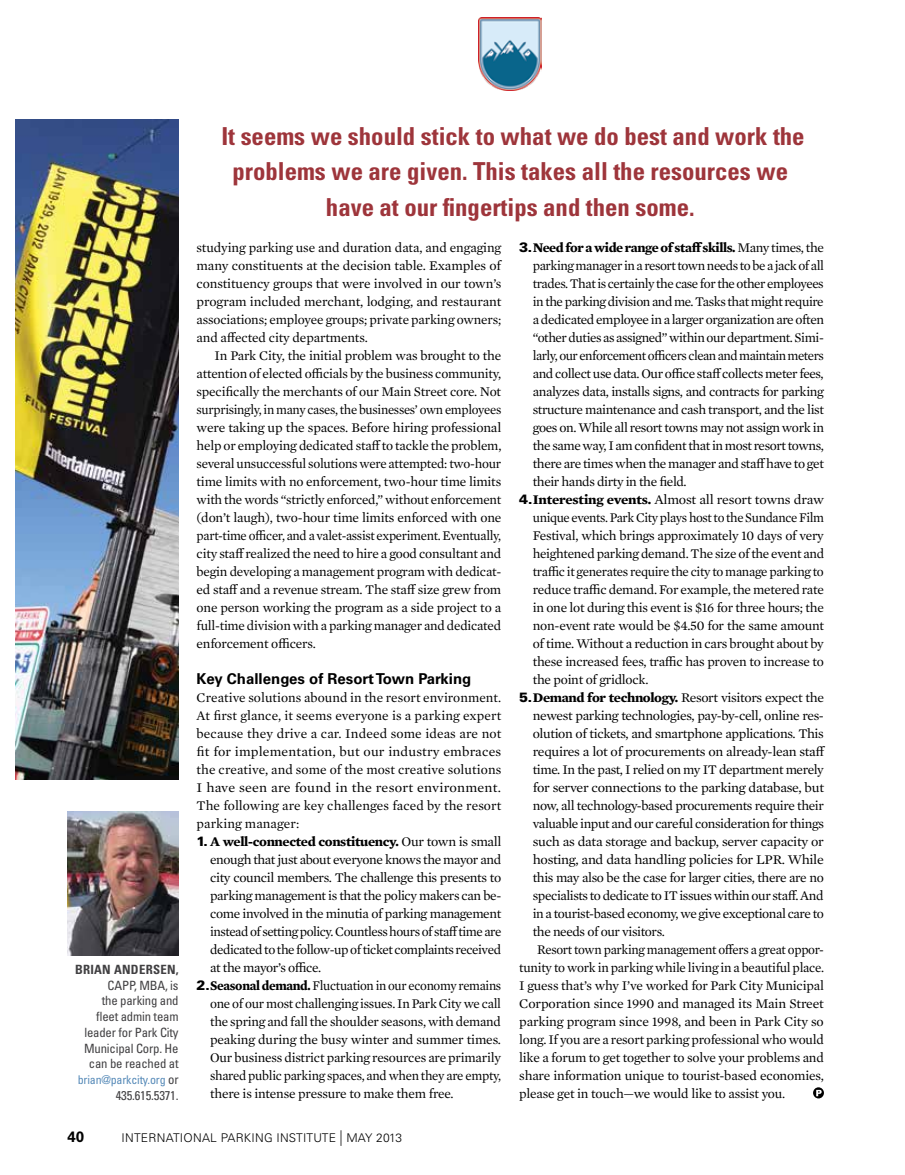
<style>
.page{position:relative;width:905px;height:1175px;background:#fff}
.page>*{position:absolute;margin:0;border:0;box-sizing:border-box;transform-origin:0 0}
.t1{font:700 condensed 24.75px/35.2px "Univers LT Std";color:#9e353b;text-align:center}
.t2{font:700 15px "Univers LT Std";color:#000}
.t3{font:13.5px/18px "Mercury Text G1";letter-spacing:-.025em;color:#000;text-align:justify}
.t4{font:13.5px "Mercury Text G1";letter-spacing:-.025em;color:#000;scale:1.04 1}
.t5{font:13.5px "Mercury Text G1";letter-spacing:-.025em;color:#000;scale:.96 1}
.t6{font:700 13.5px "Mercury Text G1";letter-spacing:-.03em;color:#000}
.t7{font:13.5px "Mercury Text G1";letter-spacing:-.025em;color:#000;scale:.95 1}
.t8{font:condensed 12.75px/15.8px "Univers LT Std";letter-spacing:-.015em;color:#414042;text-align:right}
.t9{font:700 condensed 12.75px "Univers LT Std";color:#414042}
.t10{font:300 12px "Univers LT Std";letter-spacing:.02em;color:#000}
.t11{font:condensed 12px "Univers LT Std";letter-spacing:-.015em;color:#568ab8}
.s1{font-family:"Univers LT Std";font-weight:900}
.s2{font-weight:400}
.s3{font-weight:700}
.s4{font-size:12.75px;color:#414042}
.s5{font-weight:300;font-size:12px}
.s6{font-size:15.6px}
</style>
<div class="page">
<img style="left:15px;top:119px;width:163px;height:660px">
<svg style="left:813px;top:1087px;width:11px;height:11px"></svg>
<svg style="left:816px;top:1089px;width:5px;height:7px"></svg>
<img style="left:478px;top:18px;width:64px;height:72px">
<img style="left:68px;top:811px;width:110px;height:144px">
<h1 class="t1" style="left:221px;top:119px;width:584px">It seems we should stick to what we do best and work the problems we are given. This takes all the resources we have at our fingertips and then some.</h1>
<p class="t3" style="left:196px;top:238px;width:306px">studying parking use and duration data, and engaging many constituents at the decision table. Examples of constituency groups that were involved in our town’s program included merchant, lodging, and restaurant associations; employee groups; private parking owners; and affected city departments.</p>
<p class="t3" style="left:196px;top:346px;width:306px;text-indent:18px">In Park City, the initial problem was brought to the attention of elected officials by the business community, specifically the merchants of our Main Street core. Not surprisingly, in many cases, the businesses’ own employees were taking up the spaces. Before hiring professional help or employing dedicated staff to tackle the problem, several unsuccessful solutions were attempted: two-hour time limits with no enforcement, two-hour time limits with the words “strictly enforced,” without enforcement (don’t laugh), two-hour time limits enforced with one part-time officer, and a valet-assist experiment. Eventually, city staff realized the need to hire a good consultant and begin developing a management program with dedicat&shy;ed staff and a revenue stream. The staff size grew from one person working the program as a side project to a full-time division with a parking manager and dedicated enforcement officers.</p>
<p class="t2" style="left:196px;top:670px;width:276px">Key Challenges of Resort Town Parking</p>
<p class="t3" style="left:196px;top:688px;width:306px">Creative solutions abound in the resort environment.<br>At first glance, it seems everyone is a parking expert because they drive a car. Indeed some ideas are not fit for implementation, but our industry embraces the creative, and some of the most creative solutions I have seen are found in the resort environment.<br>The following are key challenges faced by the resort parking manager:</p>
<p class="t6" style="left:196px;top:831px;width:306px"><span class="s1">1.</span> A well-connected constituency. <span class="s2">Our town is small</span></p>
<p class="t3" style="left:210px;top:850px;width:292px">enough that just about everyone knows the mayor and</p>
<p class="t3" style="left:210px;top:868px;width:293px">city council members. The challenge this presents to</p>
<p class="t3" style="left:210px;top:886px;width:293px">parking management is that the policy makers can be-</p>
<p class="t3" style="left:210px;top:904px;width:292px">come involved in the minutia of parking management</p>
<p class="t3" style="left:210px;top:922px;width:293px">instead of setting policy. Countless hours of staff time are</p>
<p class="t3" style="left:210px;top:940px;width:292px">dedicated to the follow-up of ticket complaints received</p>
<p class="t3" style="left:210px;top:958px;width:112px">at the mayor’s office.</p>
<p class="t7" style="left:196px;top:976px;width:322px"><span class="s1">2.</span><span class="s3">Seasonal demand.</span> Fluctuation in our economy remains</p>
<p class="t3" style="left:210px;top:994px;width:292px">one of our most challenging issues. In Park City we call</p>
<p class="t3" style="left:210px;top:1012px;width:292px">the spring and fall the shoulder seasons, with demand</p>
<p class="t3" style="left:210px;top:1030px;width:292px">peaking during the busy winter and summer times.</p>
<p class="t3" style="left:210px;top:1048px;width:292px">Our business district parking resources are primarily</p>
<p class="t5" style="left:210px;top:1066px;width:305px">shared public parking spaces, and when they are empty,</p>
<p class="t3" style="left:210px;top:1084px;width:245px">there is intense pressure to make them free.</p>
<p class="t6" style="left:519px;top:237px;width:306px"><span class="s1">3.</span>Need for a wide range of staff skills. <span class="s2">Many times, the</span></p>
<p class="t3" style="left:532px;top:256px;width:292px">parking manager in a resort town needs to be a jack of all</p>
<p class="t3" style="left:532px;top:274px;width:292px">trades. That is certainly the case for the other employees</p>
<p class="t3" style="left:532px;top:292px;width:292px">in the parking division and me. Tasks that might require</p>
<p class="t3" style="left:532px;top:310px;width:293px">a dedicated employee in a larger organization are often</p>
<p class="t3" style="left:532px;top:328px;width:293px">“other duties as assigned” within our department. Simi-</p>
<p class="t3" style="left:532px;top:346px;width:293px">larly, our enforcement officers clean and maintain meters</p>
<p class="t3" style="left:532px;top:364px;width:292px">and collect use data. Our office staff collects meter fees,</p>
<p class="t3" style="left:532px;top:382px;width:292px">analyzes data, installs signs, and contracts for parking</p>
<p class="t3" style="left:532px;top:400px;width:292px">structure maintenance and cash transport, and the list</p>
<p class="t3" style="left:532px;top:418px;width:293px">goes on. While all resort towns may not assign work in</p>
<p class="t3" style="left:532px;top:436px;width:292px">the same way, I am confident that in most resort towns,</p>
<p class="t3" style="left:532px;top:454px;width:293px">there are times when the manager and staff have to get</p>
<p class="t3" style="left:532px;top:472px;width:155px">their hands dirty in the field.</p>
<p class="t4" style="left:519px;top:490px;width:294px"><span class="s1">4.</span><span class="s3">Interesting events.</span> Almost all resort towns draw</p>
<p class="t5" style="left:532px;top:508px;width:305px">unique events. Park City plays host to the Sundance Film</p>
<p class="t3" style="left:532px;top:526px;width:292px">Festival, which brings approximately 10 days of very</p>
<p class="t3" style="left:532px;top:544px;width:293px">heightened parking demand. The size of the event and</p>
<p class="t3" style="left:532px;top:562px;width:292px">traffic it generates require the city to manage parking to</p>
<p class="t3" style="left:532px;top:580px;width:293px">reduce traffic demand. For example, the metered rate</p>
<p class="t3" style="left:532px;top:598px;width:292px">in one lot during this event is $16 for three hours; the</p>
<p class="t3" style="left:532px;top:616px;width:293px">non-event rate would be $4.50 for the same amount</p>
<p class="t3" style="left:532px;top:634px;width:293px">of time. Without a reduction in cars brought about by</p>
<p class="t3" style="left:532px;top:652px;width:293px">these increased fees, traffic has proven to increase to</p>
<p class="t3" style="left:532px;top:670px;width:117px">the point of gridlock.</p>
<p class="t3" style="left:519px;top:688px;width:306px"><span class="s1">5.</span><span class="s3">Demand for technology.</span> Resort visitors expect the</p>
<p class="t3" style="left:532px;top:706px;width:293px">newest parking technologies, pay-by-cell, online res-</p>
<p class="t3" style="left:532px;top:724px;width:292px">olution of tickets, and smartphone applications. This</p>
<p class="t3" style="left:532px;top:742px;width:294px">requires a lot of procurements on already-lean staff</p>
<p class="t3" style="left:532px;top:760px;width:293px">time. In the past, I relied on my IT department merely</p>
<p class="t4" style="left:532px;top:778px;width:281px">for server connections to the parking database, but</p>
<p class="t3" style="left:532px;top:796px;width:293px">now, all technology-based procurements require their</p>
<p class="t3" style="left:532px;top:814px;width:292px">valuable input and our careful consideration for things</p>
<p class="t4" style="left:532px;top:832px;width:281px">such as data storage and backup, server capacity or</p>
<p class="t4" style="left:532px;top:850px;width:281px">hosting, and data handling policies for LPR. While</p>
<p class="t3" style="left:532px;top:868px;width:292px">this may also be the case for larger cities, there are no</p>
<p class="t3" style="left:532px;top:886px;width:292px">specialists to dedicate to IT issues within our staff. And</p>
<p class="t3" style="left:532px;top:904px;width:293px">in a tourist-based economy, we give exceptional care to</p>
<p class="t3" style="left:532px;top:922px;width:133px">the needs of our visitors.</p>
<p class="t5" style="left:537px;top:940px;width:300px">Resort town parking management offers a great oppor-</p>
<p class="t3" style="left:519px;top:958px;width:306px">tunity to work in parking while living in a beautiful place.</p>
<p class="t3" style="left:519px;top:976px;width:306px">I guess that’s why I’ve worked for Park City Municipal</p>
<p class="t3" style="left:519px;top:994px;width:306px">Corporation since 1990 and managed its Main Street</p>
<p class="t3" style="left:519px;top:1012px;width:306px">parking program since 1998, and been in Park City so</p>
<p class="t3" style="left:519px;top:1030px;width:306px">long. If you are a resort parking professional who would</p>
<p class="t3" style="left:519px;top:1048px;width:306px">like a forum to get together to solve your problems and</p>
<p class="t3" style="left:519px;top:1066px;width:306px">share information unique to tourist-based economies,</p>
<p class="t3" style="left:519px;top:1084px;width:267px">please get in touch—we would like to assist you.</p>
<p class="t9" style="left:75px;top:961px;width:64px">Brian Anderse</p>
<p class="t9" style="left:167px;top:961px;width:13px">n,</p>
<p class="t8" style="left:84px;top:977px;width:96px">CAPP, MBA, is<br>the parking and fleet admin team leader for Park City<br>Municipal Corp. He can be reached at</p>
<p class="t11" style="left:78px;top:1072px;width:102px">brian@parkcity.org <span class="s4">or</span></p>
<p class="t8" style="left:116px;top:1087px;width:64px">435.615.5371.</p>
<p class="t2" style="left:68px;top:1127px;width:34px">40 <span class="s5">IN</span></p>
<p class="t10" style="left:134px;top:1130px;width:16px">TERNA</p>
<p class="t10" style="left:173px;top:1130px;width:21px">TIONA</p>
<p class="t10" style="left:210px;top:1130px;width:193px">L PAR KIN G IN STITUTE <span class="s6">|</span> MAY 2013</p>
</div>
